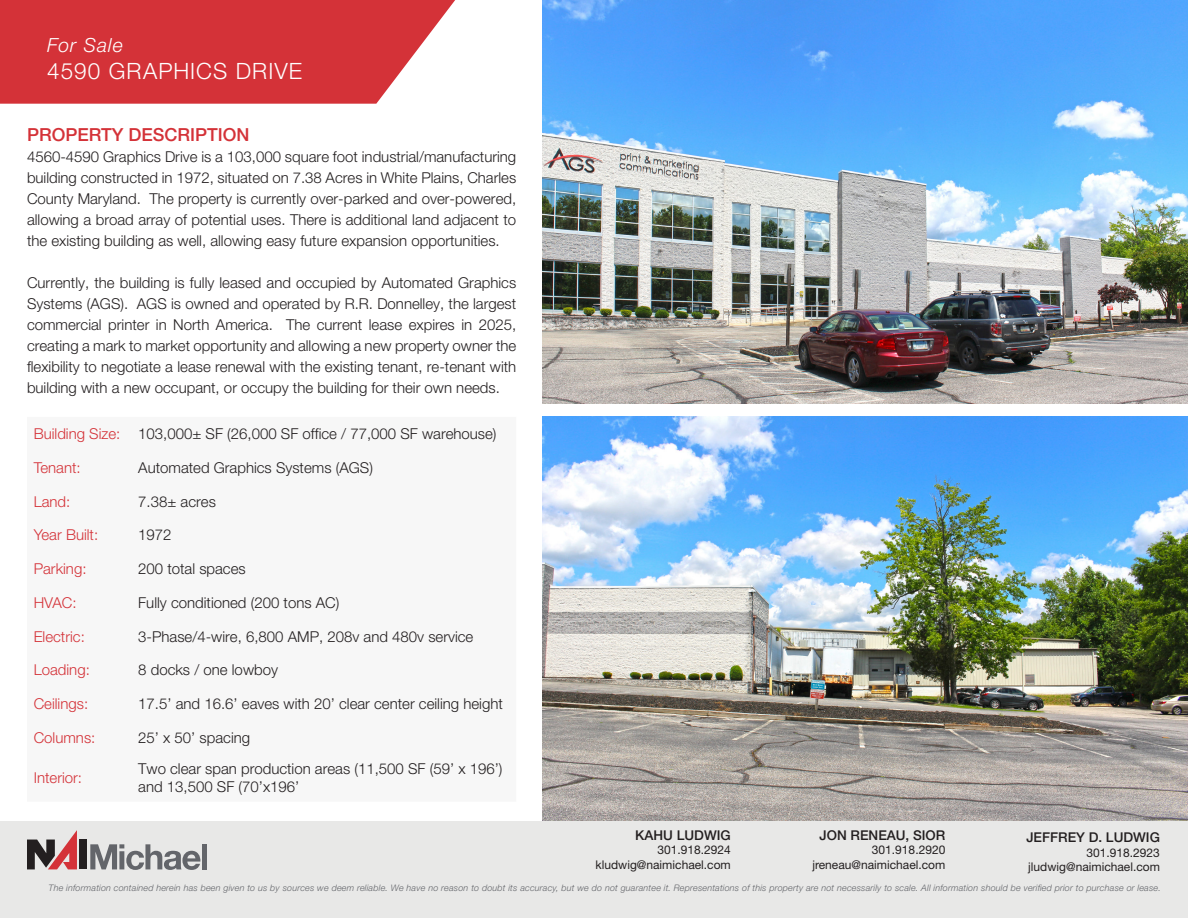
<style>
.page{position:relative;width:1188px;height:918px;background:#fff}
.page>*{position:absolute;margin:0;border:0;box-sizing:border-box;transform-origin:0 0}
.t1{font:300 22.5px "Helvetica Neue LT Std";letter-spacing:.045em;color:#fff}
.t2{font:italic 300 19.5px "Helvetica Neue LT Std";letter-spacing:.05em;color:#fff}
.t3{font:500 18px "Helvetica Neue LT Std";color:#d43238}
.t4{font:300 15px/21px "Helvetica Neue LT Std";color:#231f20;text-align:justify}
.t5{font:300 15px "Helvetica Neue LT Std";color:#d43238}
.t6{font:500 13.5px "Helvetica Neue LT Std";color:#231f20}
.t7{font:12px/14.4px "Helvetica Neue LT Std";color:#231f20;text-align:right}
.t8{font:italic 300 9px "Helvetica Neue LT Std";letter-spacing:.02em;color:#63656a}
</style>
<div class="page">
<img style="left:542px;top:0;width:646px;height:403px">
<img style="left:542px;top:417px;width:646px;height:405px">
<div style="left:0;top:822px;width:1188px;height:96px;background:#e8e8e7"></div>
<div style="left:80px;top:840px;width:7px;height:29px;background:#231f20"></div>
<svg style="left:27px;top:830px;width:50px;height:39px"></svg>
<svg style="left:90px;top:844px;width:111px;height:26px"></svg>
<div style="left:202px;top:844px;width:5px;height:25px;background:#63656a"></div>
<svg style="left:0;top:0;width:455px;height:104px;fill:#d43238"></svg>
<h2 class="t2" style="left:47px;top:33px;width:77px">For Sale</h2>
<h1 class="t1" style="left:47px;top:57px;width:256px">4590 GRAPHICS DRIVE</h1>
<p class="t3" style="left:27px;top:124px;width:224px">PROPERTY DESCRIPTION</p>
<p class="t4" style="left:27px;top:146px;width:491px">4560-4590 Graphics Drive is a 103,000 square foot industrial/manufacturing building constructed in 1972, situated on 7.38 Acres in White Plains, Charles County Maryland. The property is currently over-parked and over-powered, allowing a broad array of potential uses. There is additional land adjacent to the existing building as well, allowing easy future expansion opportunities.</p>
<p class="t4" style="left:27px;top:272px;width:491px">Currently, the building is fully leased and occupied by Automated Graphics Systems (AGS). AGS is owned and operated by R.R. Donnelley, the largest commercial printer in North America. The current lease expires in 2025, creating a mark to market opportunity and allowing a new property owner the flexibility to negotiate a lease renewal with the existing tenant, re-tenant with building with a new occupant, or occupy the building for their own needs.</p>
<p class="t5" style="left:34px;top:425px;width:88px">Building Size:</p>
<p class="t4" style="left:138px;top:423px;width:360px">103,000± SF (26,000 SF office / 77,000 SF warehouse)</p>
<p class="t5" style="left:34px;top:458px;width:48px">Tenant:</p>
<p class="t4" style="left:138px;top:457px;width:236px">Automated Graphics Systems (AGS)</p>
<p class="t5" style="left:34px;top:492px;width:38px">Land:</p>
<p class="t4" style="left:138px;top:490px;width:79px">7.38± acres</p>
<p class="t5" style="left:34px;top:526px;width:66px">Year Built:</p>
<p class="t4" style="left:138px;top:524px;width:35px">1972</p>
<p class="t5" style="left:34px;top:560px;width:54px">Parking:</p>
<p class="t4" style="left:138px;top:558px;width:109px">200 total spaces</p>
<p class="t5" style="left:34px;top:593px;width:44px">HVAC:</p>
<p class="t4" style="left:138px;top:592px;width:203px">Fully conditioned (200 tons AC)</p>
<p class="t5" style="left:34px;top:627px;width:53px">Electric:</p>
<p class="t4" style="left:138px;top:625px;width:337px">3-Phase/4-wire, 6,800 AMP, 208v and 480v service</p>
<p class="t5" style="left:34px;top:661px;width:58px">Loading:</p>
<p class="t4" style="left:138px;top:659px;width:141px">8 docks / one lowboy</p>
<p class="t5" style="left:34px;top:695px;width:56px">Ceilings:</p>
<p class="t4" style="left:138px;top:693px;width:366px">17.5’ and 16.6’ eaves with 20’ clear center ceiling height</p>
<p class="t5" style="left:34px;top:728px;width:63px">Columns:</p>
<p class="t4" style="left:138px;top:727px;width:113px">25’ x 50’ spacing</p>
<p class="t5" style="left:34px;top:769px;width:50px">Interior:</p>
<p class="t4" style="left:138px;top:760px;width:366px;line-height:18px">Two clear span production areas (11,500 SF (59’ x 196’) and 13,500 SF (70’x196’</p>
<p class="t6" style="left:635px;top:827px;width:97px">KAHU LUDWIG</p>
<p class="t7" style="left:596px;top:843px;width:137px">301.918.2924 kludwig@naimichael.com</p>
<p class="t6" style="left:820px;top:827px;width:127px">JON RENEAU, SIOR</p>
<p class="t7" style="left:812px;top:843px;width:134px">301.918.2920 jreneau@naimichael.com</p>
<p class="t6" style="left:1026px;top:830px;width:135px">JEFFREY D. LUDWIG</p>
<p class="t7" style="left:1028px;top:845px;width:133px">301.918.2923 jludwig@naimichael.com</p>
<p class="t8" style="left:49px;top:882px;width:1114px">The information contained herein has been given to us by sources we deem reliable. We have no reason to doubt its accuracy, but we do not guarantee it. Representations of this property are not necessarily to scale. All information should be verified prior to purchase or lease.</p>
</div>
